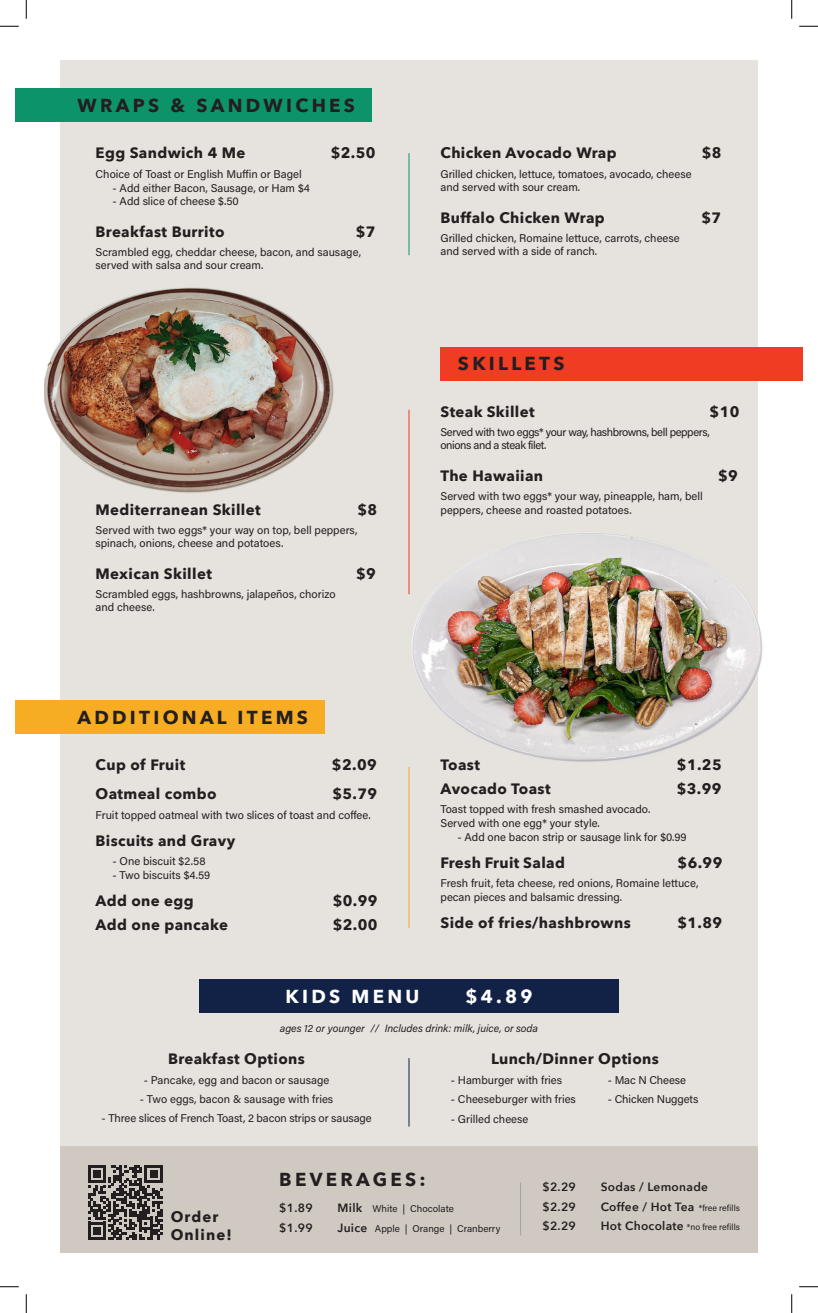
<style>
.page{position:relative;width:818px;height:1313px;background:#fff}
.page>*{position:absolute;margin:0;border:0;box-sizing:border-box;transform-origin:0 0}
.t1{font:700 18.75px "Avenir Next";letter-spacing:.175em;color:#231f20}
.t2{font:700 18.75px "Avenir Next";letter-spacing:.175em;color:#fff}
.t3{font:700 15px "Avenir Next";letter-spacing:.025em;color:#231f20}
.t4{font:700 15px/18px "Avenir Next";letter-spacing:.075em;color:#231f20}
.t5{font:600 12px "Avenir Next";letter-spacing:.025em;color:#231f20}
.t6{font:11.25px/13.5px "Acumin Pro";color:#231f20}
.t7{font:11.25px/13.5px "Acumin Pro";letter-spacing:-.035em;color:#231f20}
.t8{font:italic 10.62px "Acumin Pro";letter-spacing:-.005em;color:#231f20}
.t9{font:9.75px "Acumin Pro";color:#231f20}
.t10{font:8.75px "Acumin Pro";color:#231f20}
.s1{font-family:"Avenir Next";font-weight:600;font-size:12px}
</style>
<div class="page">
<div style="left:60px;top:60px;width:698px;height:1192px;background:#e6e2dd"></div>
<div style="left:60px;top:1146px;width:698px;height:106px;background:#d0c9c1"></div>
<img style="left:411px;top:533px;width:352px;height:229px">
<img style="left:45px;top:287px;width:289px;height:206px">
<svg style="left:88px;top:1165px;width:75px;height:75px"></svg>
<div style="left:15px;top:88px;width:357px;height:34px;background:#0d936a"></div>
<hr style="left:408px;top:153px;width:1px;height:102px;background:#0e956a">
<div style="left:440px;top:347px;width:362px;height:33px;background:#ef3c22"></div>
<hr style="left:408px;top:410px;width:1px;height:184px;background:#ef3c22">
<div style="left:15px;top:700px;width:310px;height:33px;background:#f6ac23"></div>
<hr style="left:408px;top:767px;width:1px;height:161px;background:#f6ac23">
<div style="left:199px;top:979px;width:419px;height:34px;background:#122247"></div>
<hr style="left:408px;top:1058px;width:1px;height:68px;background:#122247">
<hr style="left:520px;top:1182px;width:1px;height:53px;background:#a6a19a">
<svg style="left:0;top:25px;width:19px;height:2px"></svg>
<svg style="left:799px;top:25px;width:19px;height:2px"></svg>
<svg style="left:0;top:1286px;width:19px;height:1px"></svg>
<svg style="left:799px;top:1286px;width:19px;height:1px"></svg>
<svg style="left:25px;top:0;width:2px;height:19px"></svg>
<svg style="left:25px;top:1294px;width:2px;height:18px"></svg>
<svg style="left:791px;top:0;width:1px;height:19px"></svg>
<svg style="left:791px;top:1294px;width:1px;height:18px"></svg>
<p class="t1" style="left:78px;top:89px;width:279px">WRAPS &amp; SANDWICHES</p>
<p class="t3" style="left:96px;top:140px;width:151px">Egg Sandwich 4 Me</p>
<p class="t3" style="left:330px;top:140px;width:46px">$2.50</p>
<p class="t6" style="left:96px;top:167px;width:208px">Choice of Toast or English Muffin or Bagel</p>
<p class="t6" style="left:112px;top:180px;width:199px">- Add either Bacon, Sausage, or Ham $4</p>
<p class="t6" style="left:112px;top:194px;width:128px">- Add slice of cheese $.50</p>
<p class="t3" style="left:96px;top:218px;width:130px">Breakfast Burrito</p>
<p class="t3" style="left:356px;top:218px;width:21px">$7</p>
<p class="t6" style="left:96px;top:245px;width:267px">Scrambled egg, cheddar cheese, bacon, and sausage, served with salsa and sour cream.</p>
<p class="t3" style="left:96px;top:496px;width:166px">Mediterranean Skillet</p>
<p class="t3" style="left:357px;top:496px;width:21px">$8</p>
<p class="t6" style="left:96px;top:522px;width:263px">Served with two eggs* your way on top, bell peppers, spinach, onions, cheese and potatoes.</p>
<p class="t3" style="left:96px;top:560px;width:118px">Mexican Skillet</p>
<p class="t3" style="left:356px;top:560px;width:21px">$9</p>
<p class="t6" style="left:96px;top:586px;width:241px">Scrambled eggs, hashbrowns, jalapeños, chorizo and cheese.</p>
<p class="t1" style="left:77px;top:700px;width:232px">ADDITIONAL ITEMS</p>
<p class="t3" style="left:96px;top:752px;width:91px">Cup of Fruit</p>
<p class="t3" style="left:332px;top:752px;width:46px">$2.09</p>
<p class="t3" style="left:96px;top:781px;width:122px">Oatmeal combo</p>
<p class="t3" style="left:332px;top:781px;width:46px">$5.79</p>
<p class="t6" style="left:96px;top:807px;width:277px">Fruit topped oatmeal with two slices of toast and coffee.</p>
<p class="t3" style="left:96px;top:827px;width:141px">Biscuits and Gravy</p>
<p class="t6" style="left:112px;top:854px;width:95px">- One biscuit $2.58</p>
<p class="t6" style="left:112px;top:868px;width:99px">- Two biscuits $4.59</p>
<p class="t3" style="left:96px;top:887px;width:100px">Add one egg</p>
<p class="t3" style="left:332px;top:887px;width:46px">$0.99</p>
<p class="t3" style="left:96px;top:911px;width:134px">Add one pancake</p>
<p class="t3" style="left:332px;top:911px;width:46px">$2.00</p>
<p class="t3" style="left:440px;top:140px;width:177px">Chicken Avocado Wrap</p>
<p class="t3" style="left:701px;top:140px;width:21px">$8</p>
<p class="t6" style="left:440px;top:166px;width:253px">Grilled chicken, lettuce, tomatoes, avocado, cheese and served with sour cream.</p>
<p class="t3" style="left:440px;top:204px;width:166px">Buffalo Chicken Wrap</p>
<p class="t3" style="left:701px;top:204px;width:21px">$7</p>
<p class="t6" style="left:440px;top:230px;width:241px">Grilled chicken, Romaine lettuce, carrots, cheese and served with a side of ranch.</p>
<p class="t1" style="left:458px;top:347px;width:108px">SKILLETS</p>
<p class="t3" style="left:440px;top:398px;width:96px">Steak Skillet</p>
<p class="t3" style="left:709px;top:398px;width:31px">$10</p>
<p class="t7" style="left:440px;top:425px;width:271px">Served with two eggs* your way, hashbrowns, bell peppers, onions and a steak filet.</p>
<p class="t3" style="left:440px;top:463px;width:104px">The Hawaiian</p>
<p class="t3" style="left:718px;top:463px;width:21px">$9</p>
<p class="t6" style="left:440px;top:489px;width:264px">Served with two eggs* your way, pineapple, ham, bell peppers, cheese and roasted potatoes.</p>
<p class="t3" style="left:440px;top:752px;width:41px">Toast</p>
<p class="t3" style="left:677px;top:752px;width:46px">$1.25</p>
<p class="t3" style="left:440px;top:775px;width:112px">Avocado Toast</p>
<p class="t3" style="left:676px;top:775px;width:46px">$3.99</p>
<p class="t6" style="left:440px;top:802px;width:211px">Toast topped with fresh smashed avocado.<br>Served with one egg* your style.</p>
<p class="t6" style="left:457px;top:829px;width:231px">- Add one bacon strip or sausage link for $0.99</p>
<p class="t3" style="left:440px;top:849px;width:126px">Fresh Fruit Salad</p>
<p class="t3" style="left:677px;top:849px;width:46px">$6.99</p>
<p class="t6" style="left:440px;top:876px;width:259px">Fresh fruit, feta cheese, red onions, Romaine lettuce, pecan pieces and balsamic dressing.</p>
<p class="t3" style="left:440px;top:909px;width:192px">Side of fries/hashbrowns</p>
<p class="t3" style="left:677px;top:909px;width:46px">$1.89</p>
<p class="t2" style="left:285px;top:980px;width:135px">KIDS MENU</p>
<p class="t2" style="left:465px;top:980px;width:68px">$4.89</p>
<p class="t8" style="left:280px;top:1020px;width:260px">ages 12 or younger // Includes drink: milk, juice, or soda</p>
<p class="t3" style="left:168px;top:1046px;width:138px">Breakfast Options</p>
<p class="t6" style="left:144px;top:1072px;width:187px">- Pancake, egg and bacon or sausage</p>
<p class="t6" style="left:140px;top:1091px;width:195px">- Two eggs, bacon &amp; sausage with fries</p>
<p class="t6" style="left:101px;top:1111px;width:272px">- Three slices of French Toast, 2 bacon strips or sausage</p>
<p class="t3" style="left:491px;top:1046px;width:169px">Lunch/Dinner Options</p>
<p class="t6" style="left:451px;top:1073px;width:113px">- Hamburger with fries</p>
<p class="t6" style="left:451px;top:1092px;width:127px">- Cheeseburger with fries</p>
<p class="t6" style="left:451px;top:1111px;width:79px">- Grilled cheese</p>
<p class="t6" style="left:608px;top:1073px;width:80px">- Mac N Cheese</p>
<p class="t6" style="left:608px;top:1092px;width:92px">- Chicken Nuggets</p>
<p class="t4" style="left:171px;top:1207px;width:63px">Order<br>Online!</p>
<p class="t1" style="left:279px;top:1163px;width:148px">BEVERAGES:</p>
<p class="t5" style="left:279px;top:1197px;width:35px">$1.89</p>
<p class="t9" style="left:337px;top:1201px;width:118px"><span class="s1">Milk</span> White | Chocolate</p>
<p class="t5" style="left:279px;top:1217px;width:35px">$1.99</p>
<p class="t9" style="left:337px;top:1222px;width:164px"><span class="s1">Juice</span> Apple | Orange | Cranberry</p>
<p class="t5" style="left:542px;top:1176px;width:35px">$2.29</p>
<p class="t5" style="left:600px;top:1176px;width:109px">Sodas / Lemonade</p>
<p class="t5" style="left:542px;top:1196px;width:35px">$2.29</p>
<p class="t5" style="left:600px;top:1196px;width:95px">Coffee / Hot Tea</p>
<p class="t5" style="left:542px;top:1215px;width:35px">$2.29</p>
<p class="t5" style="left:600px;top:1215px;width:85px">Hot Chocolate</p>
<p class="t10" style="left:698px;top:1201px;width:42px">*free refills</p>
<p class="t10" style="left:686px;top:1220px;width:54px">*no free refills</p>
</div>
